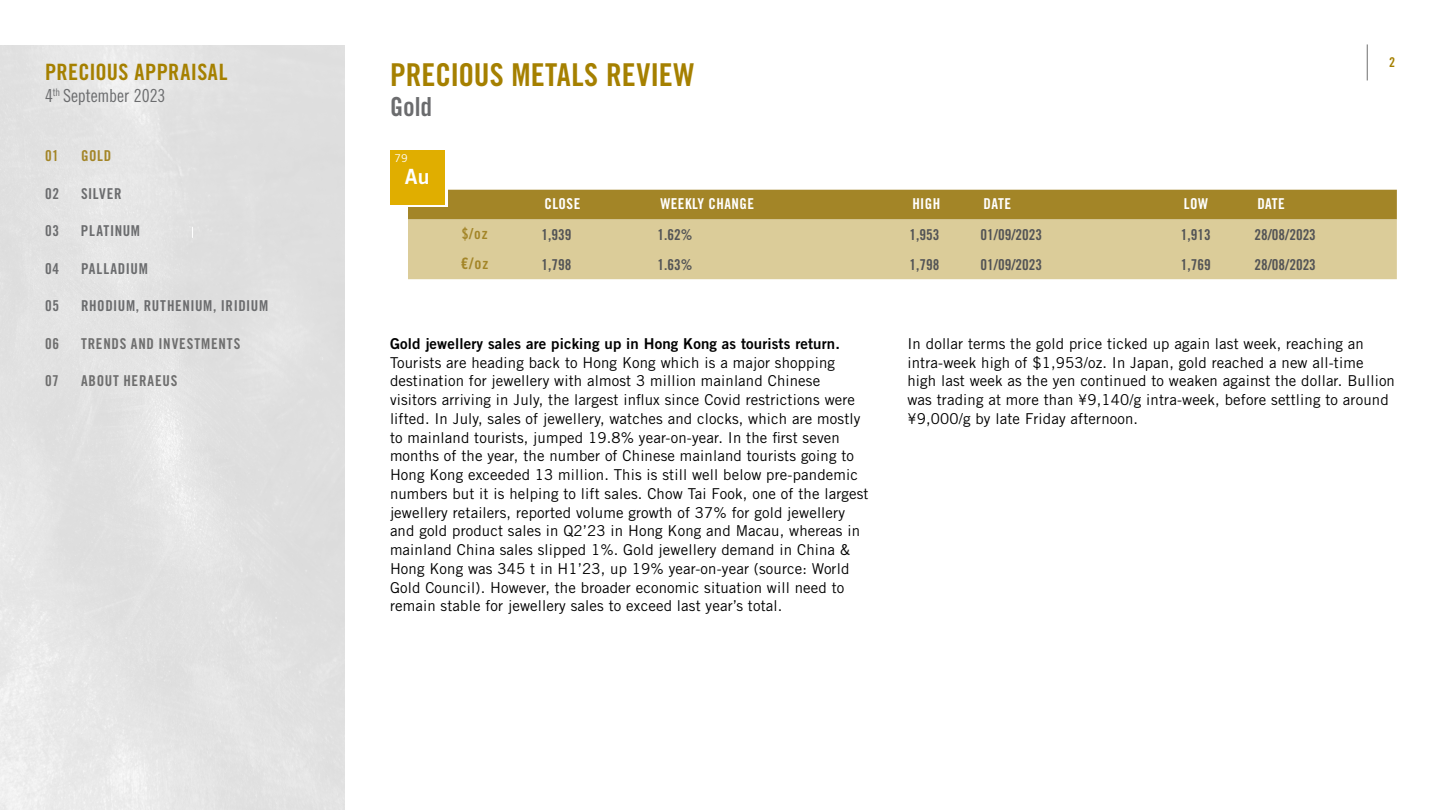
<style>
.page{position:relative;width:1440px;height:810px;background:#fff}
.page>*{position:absolute;margin:0;border:0;box-sizing:border-box;transform-origin:0 0}
.t1{font:31.5px "Trade Gothic LT Std Bd Cn 20";color:#a58000}
.t2{font:26.25px "Trade Gothic LT Std Bd Cn 20";color:#6b6c6e}
.t3{font:22.5px "Trade Gothic LT Std Bd Cn 20";letter-spacing:.015em;color:#a58000}
.t4{font:21px "Trade Gothic LT Std Bd 2";color:#fff}
.t5{font:18px "Trade Gothic LT Std Cn 18";letter-spacing:-.005em;color:#6b6c6e}
.t6{font:15.75px "Trade Gothic LT Std Bd Cn 20";color:#a38527}
.t7{font:15px/18.8px "Trade Gothic LT Std";letter-spacing:.01em;color:#000}
.t8{font:15px "Trade Gothic LT Std Bd Cn 20";color:#535456}
.t9{font:15px "Trade Gothic LT Std Bd 2";letter-spacing:.01em;color:#000}
.t10{font:15px "Trade Gothic LT Std Bd Cn 20";letter-spacing:.04em;color:#6b6c6e}
.t11{font:15px "Trade Gothic LT Std Bd Cn 20";letter-spacing:.055em;color:#6e6e6e}
.t12{font:15px "Trade Gothic LT Std Bd Cn 20";letter-spacing:.03em;color:#fff}
.t13{font:15px "Trade Gothic LT Std Bd Cn 20";letter-spacing:.04em;color:#a38527}
.t14{font:13.5px "Trade Gothic LT Std Bd Cn 20";color:#a58000}
.t15{font:10.8px "Trade Gothic LT Std";color:#fff}
.s1{font-size:15px}
</style>
<div class="page">
<hr style="left:1367px;top:44px;width:1px;height:36px;background:#6e6e6e">
<div style="left:408px;top:190px;width:989px;height:30px;background:#a38527"></div>
<div style="left:408px;top:220px;width:989px;height:59px;background:#dbcc99"></div>
<svg style="left:393px;top:152px;width:54px;height:55px"></svg>
<div style="left:390px;top:150px;width:54px;height:54px;background:#e0ae00"></div>
<h3 class="t3" style="left:45px;top:58px;width:184px">PRECIOUS APPRAISAL</h3>
<p class="t5" style="left:45px;top:85px;width:122px">4<sup>th</sup> September 2023</p>
<p class="t13" style="left:45px;top:147px;width:15px">01</p>
<p class="t13" style="left:81px;top:147px;width:32px">GOLD</p>
<p class="t10" style="left:45px;top:184px;width:16px">02</p>
<p class="t10" style="left:81px;top:184px;width:42px">SILVER</p>
<p class="t10" style="left:45px;top:222px;width:16px">03</p>
<p class="t10" style="left:81px;top:222px;width:61px">PLATINUM</p>
<p class="t10" style="left:45px;top:259px;width:16px">04</p>
<p class="t10" style="left:81px;top:259px;width:68px">PALLADIUM</p>
<p class="t10" style="left:45px;top:297px;width:16px">05</p>
<p class="t10" style="left:81px;top:297px;width:189px">RHODIUM, RUTHENIUM, IRIDIUM</p>
<p class="t11" style="left:45px;top:334px;width:16px">06</p>
<p class="t11" style="left:81px;top:334px;width:161px">TRENDS AND INVESTMENTS</p>
<p class="t11" style="left:45px;top:372px;width:15px">07</p>
<p class="t11" style="left:81px;top:372px;width:98px">ABOUT HERAEUS</p>
<h1 class="t1" style="left:390px;top:56px;width:306px">PRECIOUS METALS REVIEW</h1>
<h2 class="t2" style="left:390px;top:91px;width:44px">Gold</h2>
<p class="t15" style="left:395px;top:152px;width:15px">79</p>
<h3 class="t4" style="left:405px;top:164px;width:26px">Au</h3>
<p class="t12" style="left:544px;top:194px;width:37px">CLOSE</p>
<p class="t12" style="left:660px;top:194px;width:95px">WEEKLY CHANGE</p>
<p class="t12" style="left:912px;top:194px;width:30px">HIGH</p>
<p class="t12" style="left:984px;top:194px;width:29px">DATE</p>
<p class="t12" style="left:1184px;top:194px;width:26px">LOW</p>
<p class="t12" style="left:1257px;top:194px;width:29px">DATE</p>
<p class="t13" style="left:462px;top:224px;width:28px">$/oz</p>
<p class="t8" style="left:541px;top:225px;width:31px">1,939</p>
<p class="t8" style="left:657px;top:225px;width:36px">1.62%</p>
<p class="t8" style="left:909px;top:225px;width:31px">1,953</p>
<p class="t8" style="left:981px;top:225px;width:63px">01/09/2023</p>
<p class="t8" style="left:1181px;top:225px;width:31px">1,913</p>
<p class="t8" style="left:1254px;top:225px;width:63px">28/08/2023</p>
<p class="t6" style="left:461px;top:254px;width:29px">€/o<span class="s1">z</span></p>
<p class="t8" style="left:541px;top:255px;width:31px">1,798</p>
<p class="t8" style="left:657px;top:255px;width:36px">1.63%</p>
<p class="t8" style="left:909px;top:255px;width:31px">1,798</p>
<p class="t8" style="left:981px;top:255px;width:63px">01/09/2023</p>
<p class="t8" style="left:1181px;top:255px;width:31px">1,769</p>
<p class="t8" style="left:1254px;top:255px;width:63px">28/08/2023</p>
<p class="t14" style="left:1389px;top:54px;width:7px">2</p>
<p class="t9" style="left:390px;top:334px;width:451px">Gold jewellery sales are picking up in Hong Kong as tourists return.</p>
<p class="t7" style="left:390px;top:353px;width:480px">Tourists are heading back to Hong Kong which is a major shopping destination for jewellery with almost 3 million mainland Chinese visitors arriving in July, the largest influx since Covid restrictions were lifted. In July, sales of jewellery, watches and clocks, which are mostly to mainland tourists, jumped 19.8% year-on-year. In the first seven months of the year, the number of Chinese mainland tourists going to Hong Kong exceeded 13 million. This is still well below pre-pandemic numbers but it is helping to lift sales. Chow Tai Fook, one of the largest jewellery retailers, reported volume growth of 37% for gold jewellery and gold product sales in Q2’23 in Hong Kong and Macau, whereas in mainland China sales slipped 1%. Gold jewellery demand in China &amp; Hong Kong was 345 t in H1’23, up 19% year-on-year (source: World Gold Council). However, the broader economic situation will need to remain stable for jewellery sales to exceed last year’s total.</p>
<p class="t7" style="left:908px;top:334px;width:489px">In dollar terms the gold price ticked up again last week, reaching an intra-week high of $1,953/oz. In Japan, gold reached a new all-time high last week as the yen continued to weaken against the dollar. Bullion was trading at more than ¥9,140/g intra-week, before settling to around ¥9,000/g by late Friday afternoon.</p>
</div>
